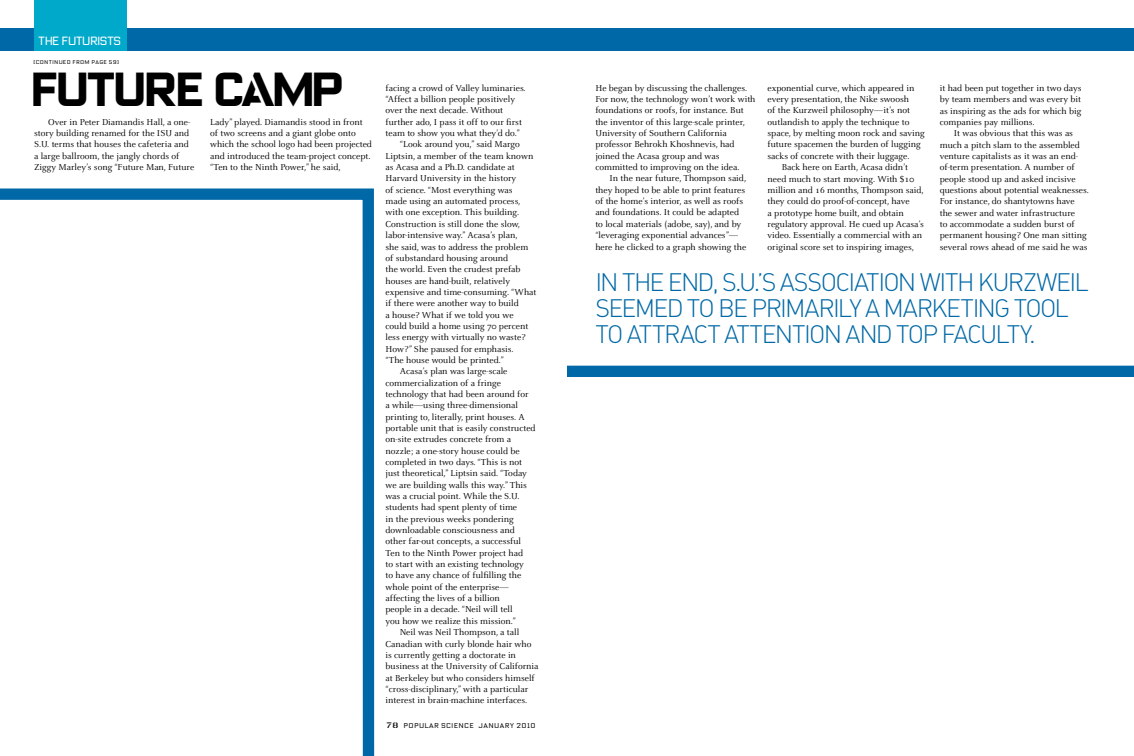
<style>
.page{position:relative;width:1134px;height:756px;background:#fff}
.page>*{position:absolute;margin:0;border:0;box-sizing:border-box;transform-origin:0 0}
.t1{font:700 48px "Oxide Solid";letter-spacing:-.105em;color:#000}
.t2{font:25px/26px "DIN Light Alternate";letter-spacing:-.065em;color:#0068a6}
.t3{font:300 12px "Oxide Solid";letter-spacing:-.075em;color:#fff}
.t4{font:9.5px/11.3px "Celeste";color:#000}
.t5{font:300 7px "Oxide Solid";letter-spacing:.035em;color:#000}
.t6{font:300 5.5px "Oxide Solid";letter-spacing:.045em;color:#000}
.s1{font-family:"Oxide Stencil"}
.s2{font-family:"Oxide Stencil Regular Alt";font-weight:400;font-size:8px}
</style>
<div class="page">
<svg style="left:0;top:188px;width:375px;height:568px"></svg>
<div style="left:0;top:28px;width:575px;height:23px;background:#0068a6"></div>
<div style="left:34px;top:0;width:92px;height:51px;background:#00a8ca"></div>
<div style="left:556px;top:28px;width:578px;height:23px;background:#0068a6"></div>
<div style="left:567px;top:366px;width:567px;height:11px;background:#0068a6"></div>
<p class="t3" style="left:38px;top:33px;width:85px">THE FUTURISTS</p>
<p class="t6" style="left:34px;top:58px;width:87px">[CONTINUED FROM PAGE 59]</p>
<h1 class="t1" style="left:29px;top:60px;width:317px">FUTURE C<span class="s1">A</span>MP</h1>
<p class="t4" style="left:386px;top:82px;width:142px">facing a crowd of Valley luminaries.</p>
<p class="t4" style="left:386px;top:94px;width:131px">“Affect a billion people positively</p>
<p class="t4" style="left:386px;top:105px;width:119px">over the next decade. Without</p>
<p class="t4" style="left:386px;top:116px;width:138px">further ado, I pass it off to our first</p>
<p class="t4" style="left:386px;top:128px;width:136px">team to show you what they’d do.”</p>
<p class="t4" style="left:400px;top:139px;width:122px">“Look around you,” said Margo</p>
<p class="t4" style="left:386px;top:150px;width:149px">Liptsin, a member of the team known</p>
<p class="t4" style="left:386px;top:162px;width:131px">as Acasa and a Ph.D. candidate at</p>
<p class="t4" style="left:386px;top:173px;width:132px">Harvard University in the history</p>
<p class="t4" style="left:386px;top:184px;width:129px">of science. “Most everything was</p>
<p class="t4" style="left:386px;top:196px;width:136px">made using an automated process,</p>
<p class="t4" style="left:386px;top:207px;width:135px">with one exception. This building.</p>
<p class="t4" style="left:386px;top:218px;width:136px">Construction is still done the slow,</p>
<p class="t4" style="left:386px;top:230px;width:133px">labor-intensive way.” Acasa’s plan,</p>
<p class="t4" style="left:386px;top:241px;width:144px">she said, was to address the problem</p>
<p class="t4" style="left:386px;top:253px;width:124px">of substandard housing around</p>
<p class="t4" style="left:386px;top:264px;width:137px">the world. Even the crudest prefab</p>
<p class="t4" style="left:386px;top:275px;width:126px">houses are hand-built, relatively</p>
<p class="t4" style="left:386px;top:287px;width:153px">expensive and time-consuming. “What</p>
<p class="t4" style="left:386px;top:298px;width:135px">if there were another way to build</p>
<p class="t4" style="left:386px;top:309px;width:130px">a house? What if we told you we</p>
<p class="t4" style="left:386px;top:321px;width:144px">could build a home using 70 percent</p>
<p class="t4" style="left:386px;top:332px;width:142px">less energy with virtually no waste?</p>
<p class="t4" style="left:386px;top:343px;width:130px">How?” She paused for emphasis.</p>
<p class="t4" style="left:386px;top:355px;width:120px">“The house would be printed.”</p>
<p class="t4" style="left:400px;top:366px;width:109px">Acasa’s plan was large-scale</p>
<p class="t4" style="left:386px;top:377px;width:117px">commercialization of a fringe</p>
<p class="t4" style="left:386px;top:389px;width:145px">technology that had been around for</p>
<p class="t4" style="left:386px;top:400px;width:134px">a while—using three-dimensional</p>
<p class="t4" style="left:386px;top:411px;width:141px">printing to, literally, print houses. A</p>
<p class="t4" style="left:386px;top:423px;width:152px">portable unit that is easily constructed</p>
<p class="t4" style="left:386px;top:434px;width:127px">on-site extrudes concrete from a</p>
<p class="t4" style="left:386px;top:445px;width:136px">nozzle; a one-story house could be</p>
<p class="t4" style="left:386px;top:457px;width:138px">completed in two days. “This is not</p>
<p class="t4" style="left:386px;top:468px;width:143px">just theoretical,” Liptsin said. “Today</p>
<p class="t4" style="left:386px;top:479px;width:143px">we are building walls this way.” This</p>
<p class="t4" style="left:386px;top:491px;width:136px">was a crucial point. While the S.U.</p>
<p class="t4" style="left:386px;top:502px;width:133px">students had spent plenty of time</p>
<p class="t4" style="left:386px;top:513px;width:130px">in the previous weeks pondering</p>
<p class="t4" style="left:386px;top:525px;width:131px">downloadable consciousness and</p>
<p class="t4" style="left:386px;top:536px;width:137px">other far-out concepts, a successful</p>
<p class="t4" style="left:386px;top:547px;width:139px">Ten to the Ninth Power project had</p>
<p class="t4" style="left:386px;top:559px;width:140px">to start with an existing technology</p>
<p class="t4" style="left:386px;top:570px;width:137px">to have any chance of fulfilling the</p>
<p class="t4" style="left:386px;top:581px;width:125px">whole point of the enterprise—</p>
<p class="t4" style="left:386px;top:593px;width:116px">affecting the lives of a billion</p>
<p class="t4" style="left:386px;top:604px;width:129px">people in a decade. “Neil will tell</p>
<p class="t4" style="left:386px;top:615px;width:132px">you how we realize this mission.”</p>
<p class="t4" style="left:400px;top:627px;width:121px">Neil was Neil Thompson, a tall</p>
<p class="t4" style="left:386px;top:638px;width:148px">Canadian with curly blonde hair who</p>
<p class="t4" style="left:386px;top:650px;width:132px">is currently getting a doctorate in</p>
<p class="t4" style="left:386px;top:661px;width:155px">business at the University of California</p>
<p class="t4" style="left:386px;top:672px;width:151px">at Berkeley but who considers himself</p>
<p class="t4" style="left:386px;top:684px;width:144px">“cross-disciplinary,” with a particular</p>
<p class="t4" style="left:386px;top:695px;width:143px">interest in brain-machine interfaces.</p>
<p class="t4" style="left:34px;top:116px;width:162px;text-indent:14px">Over in Peter Diamandis Hall, a one&shy;story building renamed for the ISU and S.U. terms that houses the cafeteria and a large ballroom, the jangly chords of Ziggy Marley’s song “Future Man, Future</p>
<p class="t4" style="left:210px;top:116px;width:163px">Lady” played. Diamandis stood in front of two screens and a giant globe onto which the school logo had been projected and introduced the team-project concept. “Ten to the Ninth Power,” he said,</p>
<p class="t5" style="left:387px;top:721px;width:150px"><span class="s2">78</span> POPULAR SCIENCE JANUARY 2010</p>
<p class="t4" style="left:595px;top:82px;width:162px">He began by discussing the challenges.<br>For now, the technology won’t work with foundations or roofs, for instance. But the inventor of this large-scale printer, University of Southern California professor Behrokh Khoshnevis, had joined the Acasa group and was committed to improving on the idea.</p>
<p class="t4" style="left:595px;top:173px;width:152px;text-indent:14px">In the near future, Thompson said, they hoped to be able to print features of the home’s interior, as well as roofs and foundations. It could be adapted to local materials (adobe, say), and by “leveraging exponential advances”— here he clicked to a graph showing the</p>
<p class="t4" style="left:768px;top:82px;width:148px">exponential curve, which appeared in</p>
<p class="t4" style="left:768px;top:94px;width:143px">every presentation, the Nike swoosh</p>
<p class="t4" style="left:768px;top:105px;width:144px">of the Kurzweil philosophy—it’s not</p>
<p class="t4" style="left:768px;top:116px;width:143px">outlandish to apply the technique to</p>
<p class="t4" style="left:768px;top:128px;width:159px">space, by melting moon rock and saving</p>
<p class="t4" style="left:768px;top:139px;width:155px">future spacemen the burden of lugging</p>
<p class="t4" style="left:768px;top:150px;width:143px">sacks of concrete with their luggage.</p>
<p class="t4" style="left:782px;top:162px;width:128px">Back here on Earth, Acasa didn’t</p>
<p class="t4" style="left:768px;top:173px;width:148px">need much to start moving. With $10</p>
<p class="t4" style="left:768px;top:185px;width:158px">million and 16 months, Thompson said,</p>
<p class="t4" style="left:768px;top:196px;width:144px">they could do proof-of-concept, have</p>
<p class="t4" style="left:768px;top:207px;width:138px">a prototype home built, and obtain</p>
<p class="t4" style="left:768px;top:219px;width:158px">regulatory approval. He cued up Acasa’s</p>
<p class="t4" style="left:768px;top:230px;width:156px">video. Essentially a commercial with an</p>
<p class="t4" style="left:768px;top:241px;width:148px">original score set to inspiring images,</p>
<p class="t4" style="left:940px;top:82px;width:143px;text-align:justify">it had been put together in two days by team members and was every bit as inspiring as the ads for which big companies pay millions.</p>
<p class="t4" style="left:940px;top:128px;width:151px;text-indent:14px">It was obvious that this was as much a pitch slam to the assembled venture capitalists as it was an end&shy;of-term presentation. A number of people stood up and asked incisive questions about potential weaknesses.<br>For instance, do shantytowns have the sewer and water infrastructure<br>to accommodate a sudden burst of permanent housing? One man sitting several rows ahead of me said he was</p>
<h2 class="t2" style="left:595px;top:269px;width:495px">IN THE END, S.U.’S ASSOCIATION WITH KURZWEIL<br>SEEMED TO BE PRIMARILY A MARKETING TOOL<br>TO ATTRACT ATTENTION AND TOP FACULTY.</h2>
</div>
